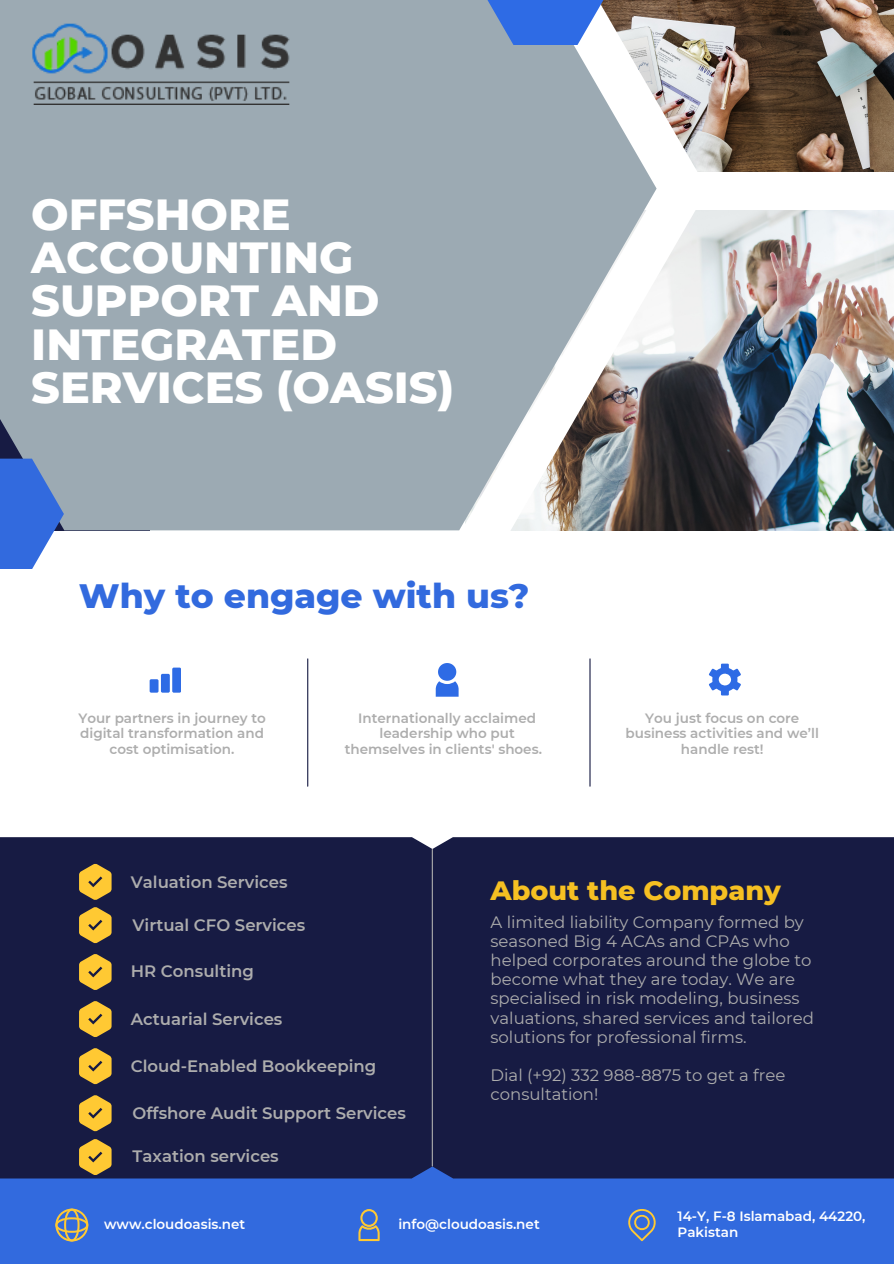
<style>
.page{position:relative;width:894px;height:1264px;background:#fff}
.page>*{position:absolute;margin:0;border:0;box-sizing:border-box;transform-origin:0 0}
.t1{font:800 44.4px/43.3px "Montserrat";color:#fff}
.t2{font:800 34.5px "Montserrat";color:#326ade}
.t3{font:800 27px "Montserrat";color:#f6c022}
.t4{font:16.5px/19.2px "Montserrat";color:#adadad}
.t5{font:600 16.5px "Montserrat";color:#adadad}
.t6{font:600 13.5px/15.8px "Montserrat";color:#adadad;text-align:center}
.t7{font:600 13.5px/15.8px "Montserrat";color:#fff}
</style>
<div class="page">
<img style="left:704px;top:210px;width:189px;height:320px">
<div style="left:0;top:0;width:656px;height:530px;background:#9caab3"></div>
<div style="left:0;top:1161px;width:893px;height:102px;background:#326ade"></div>
<img style="left:590px;top:0;width:303px;height:172px">
<svg style="left:487px;top:0;width:122px;height:45px;background:#5785e0"></svg>
<svg style="left:458px;top:173px;width:246px;height:358px"></svg>
<svg style="left:0;top:458px;width:64px;height:111px;fill:#326ade"></svg>
<div style="left:150px;top:679px;width:8px;height:13px;background:#2e6be5;border-radius:2px"></div>
<div style="left:161px;top:674px;width:9px;height:18px;background:#2e6be5;border-radius:2px"></div>
<div style="left:172px;top:667px;width:9px;height:25px;background:#2e6be5;border-radius:2px"></div>
<svg style="left:435px;top:663px;width:23px;height:33px"></svg>
<svg style="left:709px;top:663px;width:31px;height:32px"></svg>
<div style="left:0;top:837px;width:893px;height:341px;background:#171b43"></div>
<svg style="left:79px;top:954px;width:32px;height:36px"></svg>
<svg style="left:79px;top:1001px;width:32px;height:36px"></svg>
<svg style="left:79px;top:1048px;width:32px;height:36px"></svg>
<svg style="left:79px;top:1095px;width:32px;height:36px"></svg>
<svg style="left:55px;top:1208px;width:33px;height:33px"></svg>
<svg style="left:628px;top:1209px;width:27px;height:32px"></svg>
<svg style="left:358px;top:1209px;width:21px;height:31px"></svg>
<hr style="left:431px;top:849px;width:2px;height:316px;background:#adadad">
<hr style="left:589px;top:659px;width:1px;height:127px;background:#171b43">
<hr style="left:307px;top:659px;width:1px;height:127px;background:#171b43">
<img style="left:32px;top:23px;width:258px;height:81px">
<svg style="left:79px;top:907px;width:32px;height:36px"></svg>
<svg style="left:79px;top:1138px;width:32px;height:37px"></svg>
<svg style="left:79px;top:863px;width:32px;height:36px"></svg>
<p class="t1" style="left:31px;top:192px;width:424px">OFFSHORE<br>ACCOUNTING<br>SUPPORT AND<br>INTEGRATED<br>SERVICES (OASIS)</p>
<p class="t2" style="left:79px;top:575px;width:452px">Why to engage with us?</p>
<p class="t6" style="left:78px;top:710px;width:189px">Your partners in journey to digital transformation and cost optimisation.</p>
<p class="t6" style="left:345px;top:710px;width:198px">Internationally acclaimed leadership who put themselves in clients' shoes.</p>
<p class="t6" style="left:625px;top:710px;width:195px">You just focus on core business activities and we’ll handle rest!</p>
<p class="t5" style="left:131px;top:871px;width:158px">Valuation Services</p>
<p class="t5" style="left:133px;top:914px;width:174px">Virtual CFO Services</p>
<p class="t5" style="left:131px;top:961px;width:124px">HR Consulting</p>
<p class="t5" style="left:131px;top:1008px;width:153px">Actuarial Services</p>
<p class="t5" style="left:131px;top:1055px;width:247px">Cloud-Enabled Bookkeeping</p>
<p class="t5" style="left:133px;top:1102px;width:275px">Offshore Audit Support Services</p>
<p class="t5" style="left:133px;top:1146px;width:148px">Taxation services</p>
<p class="t3" style="left:490px;top:873px;width:292px">About the Company</p>
<p class="t4" style="left:490px;top:912px;width:325px">A limited liability Company formed by seasoned Big 4 ACAs and CPAs who helped corporates around the globe to become what they are today. We are specialised in risk modeling, business valuations, shared services and tailored solutions for professional firms.</p>
<p class="t4" style="left:490px;top:1065px;width:296px">Dial (+92) 332 988-8875 to get a free consultation!</p>
<p class="t7" style="left:104px;top:1216px;width:142px">www.cloudoasis.net</p>
<p class="t7" style="left:398px;top:1216px;width:143px">info@cloudoasis.net</p>
<p class="t7" style="left:677px;top:1208px;width:189px">14-Y, F-8 Islamabad, 44220,<br>Pakistan</p>
</div>
